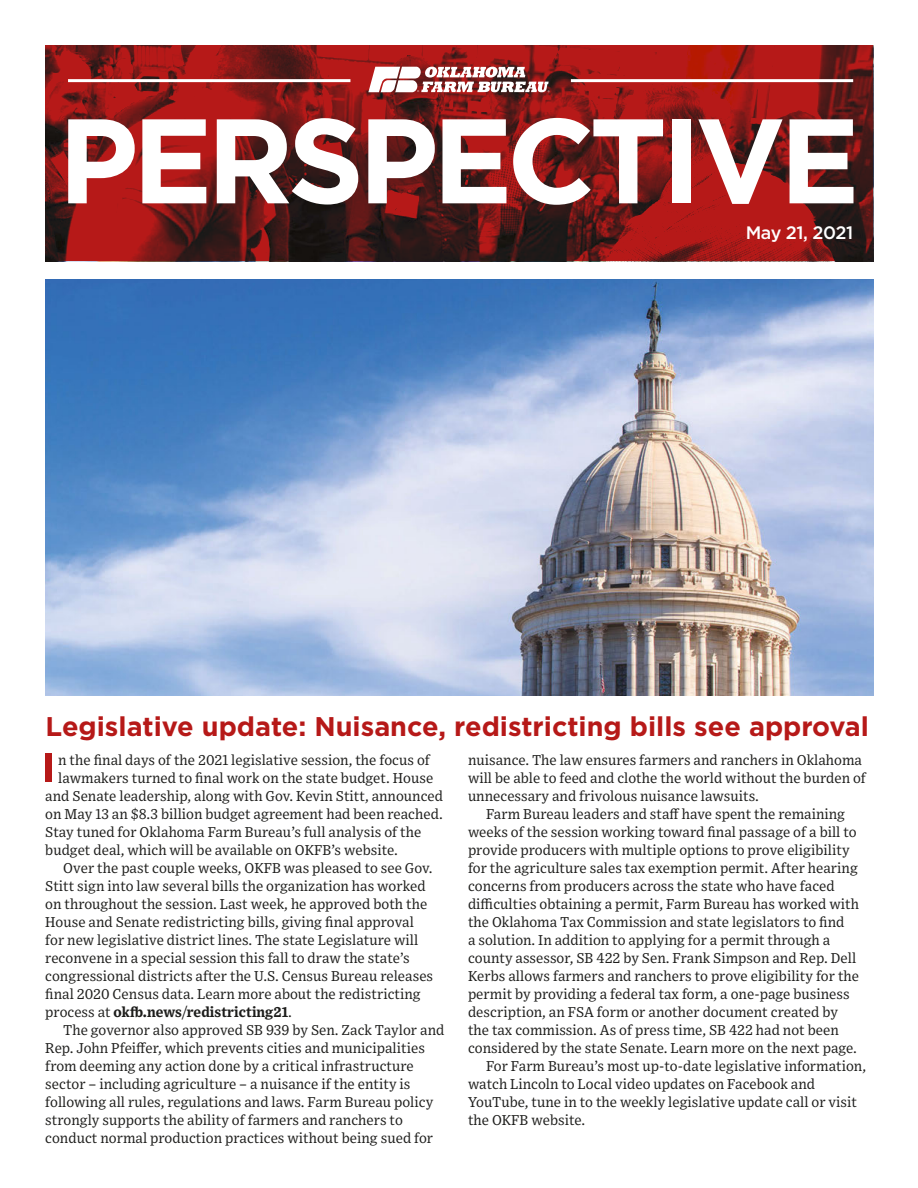
<style>
.page{position:relative;width:918px;height:1188px;background:#fff}
.page>*{position:absolute;margin:0;border:0;box-sizing:border-box;transform-origin:0 0}
.t1{font:700 120px "Gotham";letter-spacing:-.05em;color:#fff}
.t2{font:700 27px "Gotham";color:#b61918}
.t3{font:500 18px "Gotham";letter-spacing:-.025em;color:#fff}
.t4{font:15px "Museo Sans Cond 500";color:#fff}
.t5{font:14.25px/18px "Exchange";color:#1d1d1b}
.t6{font:700 14.25px "Exchange";color:#1d1d1b}
.s1{font-weight:400}
</style>
<div class="page">
<img style="left:45px;top:279px;width:828px;height:417px">
<div style="left:45px;top:754px;width:7px;height:28px;background:#b61918"></div>
<svg style="left:45px;top:45px;width:828px;height:216px;background:#7c1817"></svg>
<svg style="left:368px;top:67px;width:182px;height:25px"></svg>
<hr style="left:68px;top:79px;width:282px;height:3px;background:#fff">
<hr style="left:571px;top:79px;width:282px;height:3px;background:#fff">
<h1 class="t1" style="left:58px;top:81px;width:803px">PERSPECTIVE</h1>
<p class="t3" style="left:746px;top:221px;width:109px">May 21, 2021</p>
<p class="t4" style="left:703px;top:117px;width:159px">WWW.OKFARMBUREAU.ORG</p>
<h2 class="t2" style="left:46px;top:708px;width:825px">Legislative update: Nuisance, redistricting bills see approval</h2>
<p class="t5" style="left:58px;top:750px;width:373px">n the final days of the 2021 legislative session, the focus of</p>
<p class="t5" style="left:58px;top:768px;width:377px">lawmakers turned to final work on the state budget. House</p>
<p class="t5" style="left:45px;top:786px;width:399px">and Senate leadership, along with Gov. Kevin Stitt, announced</p>
<p class="t5" style="left:45px;top:804px;width:399px">on May 13 an $8.3 billion budget agreement had been reached.</p>
<p class="t5" style="left:45px;top:822px;width:378px">Stay tuned for Oklahoma Farm Bureau’s full analysis of the</p>
<p class="t5" style="left:45px;top:840px;width:354px">budget deal, which will be available on OKFB’s website.</p>
<p class="t5" style="left:63px;top:858px;width:371px">Over the past couple weeks, OKFB was pleased to see Gov.</p>
<p class="t5" style="left:45px;top:876px;width:382px">Stitt sign into law several bills the organization has worked</p>
<p class="t5" style="left:45px;top:894px;width:383px">on throughout the session. Last week, he approved both the</p>
<p class="t5" style="left:45px;top:912px;width:370px">House and Senate redistricting bills, giving final approval</p>
<p class="t5" style="left:45px;top:930px;width:374px">for new legislative district lines. The state Legislature will</p>
<p class="t5" style="left:45px;top:948px;width:366px">reconvene in a special session this fall to draw the state’s</p>
<p class="t5" style="left:45px;top:966px;width:389px">congressional districts after the U.S. Census Bureau releases</p>
<p class="t5" style="left:45px;top:984px;width:377px">final 2020 Census data. Learn more about the redistricting</p>
<p class="t6" style="left:45px;top:1001px;width:248px"><span class="s1">process at</span> okfb.news/redistricting21<span class="s1">.</span></p>
<p class="t5" style="left:63px;top:1020px;width:383px">The governor also approved SB 939 by Sen. Zack Taylor and</p>
<p class="t5" style="left:45px;top:1038px;width:381px">Rep. John Pfeiffer, which prevents cities and municipalities</p>
<p class="t5" style="left:45px;top:1056px;width:370px">from deeming any action done by a critical infrastructure</p>
<p class="t5" style="left:45px;top:1074px;width:367px">sector – including agriculture – a nuisance if the entity is</p>
<p class="t5" style="left:45px;top:1092px;width:390px">following all rules, regulations and laws. Farm Bureau policy</p>
<p class="t5" style="left:45px;top:1110px;width:359px">strongly supports the ability of farmers and ranchers to</p>
<p class="t5" style="left:45px;top:1128px;width:389px">conduct normal production practices without being sued for</p>
<p class="t5" style="left:468px;top:750px;width:399px">nuisance. The law ensures farmers and ranchers in Oklahoma will be able to feed and clothe the world without the burden of unnecessary and frivolous nuisance lawsuits.</p>
<p class="t5" style="left:486px;top:804px;width:361px">Farm Bureau leaders and staff have spent the remaining</p>
<p class="t5" style="left:468px;top:822px;width:390px">weeks of the session working toward final passage of a bill to</p>
<p class="t5" style="left:468px;top:840px;width:383px">provide producers with multiple options to prove eligibility</p>
<p class="t5" style="left:468px;top:858px;width:391px">for the agriculture sales tax exemption permit. After hearing</p>
<p class="t5" style="left:468px;top:876px;width:368px">concerns from producers across the state who have faced</p>
<p class="t5" style="left:468px;top:894px;width:393px">difficulties obtaining a permit, Farm Bureau has worked with</p>
<p class="t5" style="left:468px;top:912px;width:378px">the Oklahoma Tax Commission and state legislators to find</p>
<p class="t5" style="left:468px;top:930px;width:364px">a solution. In addition to applying for a permit through a</p>
<p class="t5" style="left:468px;top:948px;width:390px">county assessor, SB 422 by Sen. Frank Simpson and Rep. Dell</p>
<p class="t5" style="left:468px;top:966px;width:393px">Kerbs allows farmers and ranchers to prove eligibility for the</p>
<p class="t5" style="left:468px;top:984px;width:383px">permit by providing a federal tax form, a one-page business</p>
<p class="t5" style="left:468px;top:1002px;width:372px">description, an FSA form or another document created by</p>
<p class="t5" style="left:468px;top:1020px;width:372px">the tax commission. As of press time, SB 422 had not been</p>
<p class="t5" style="left:468px;top:1038px;width:391px">considered by the state Senate. Learn more on the next page.</p>
<p class="t5" style="left:486px;top:1056px;width:382px">For Farm Bureau’s most up-to-date legislative information,</p>
<p class="t5" style="left:468px;top:1074px;width:349px">watch Lincoln to Local video updates on Facebook and</p>
<p class="t5" style="left:468px;top:1092px;width:391px">YouTube, tune in to the weekly legislative update call or visit</p>
<p class="t5" style="left:468px;top:1110px;width:119px">the OKFB website.</p>
</div>
